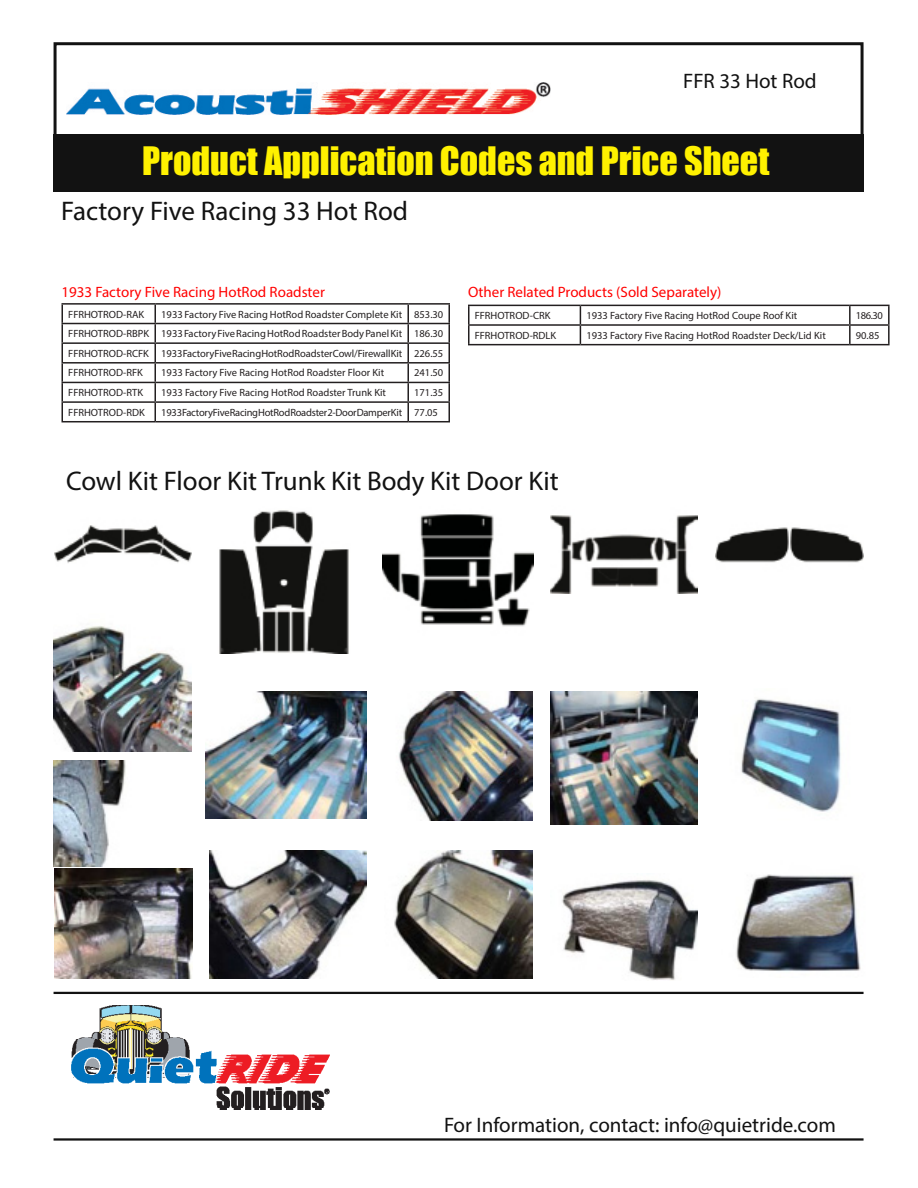
<style>
.page{position:relative;width:918px;height:1188px;background:#fff}
.page>*{position:absolute;margin:0;border:0;box-sizing:border-box;transform-origin:0 0}
.Paragraph_Style4{font:36px "Impact";color:#fff100}
.Paragraph_Style19{font:27px "Myriad Pro";color:#121212}
.Paragraph_Style4-2{font:27px "Myriad Pro";color:#121212}
.Paragraph_Style4-3{font:21px "Myriad Pro";color:#121212}
.Paragraph_Style5{font:15px "Myriad Pro";color:#f00}
.t1{font:10.5px "Myriad Pro";color:#231f20}
.t2{font:10.5px "Myriad Pro";letter-spacing:-.025em;color:#231f20}
</style>
<div class="page">
<div style="left:54px;top:134px;width:810px;height:58px;background:#121212"></div>
<div style="left:54px;top:42px;width:810px;height:145px;border:3px solid #121212"></div>
<hr style="left:54px;top:992px;width:810px;height:2px;background:#121212">
<hr style="left:54px;top:1138px;width:810px;height:3px;background:#121212">
<img style="left:736px;top:874px;width:125px;height:97px">
<img style="left:741px;top:699px;width:100px;height:113px">
<img style="left:55px;top:525px;width:137px;height:38px">
<img style="left:219px;top:510px;width:130px;height:144px">
<img style="left:550px;top:515px;width:148px;height:79px">
<img style="left:383px;top:514px;width:151px;height:113px">
<img style="left:716px;top:527px;width:148px;height:36px">
<img style="left:210px;top:850px;width:157px;height:129px">
<img style="left:394px;top:850px;width:138px;height:129px">
<img style="left:54px;top:761px;width:72px;height:106px">
<img style="left:54px;top:868px;width:139px;height:110px">
<img style="left:561px;top:880px;width:137px;height:100px">
<img style="left:205px;top:692px;width:162px;height:126px">
<img style="left:398px;top:692px;width:134px;height:129px">
<img style="left:54px;top:626px;width:138px;height:126px">
<img style="left:550px;top:692px;width:148px;height:133px">
<hr style="left:62px;top:303px;width:93px;height:2px;background:#231f20">
<hr style="left:155px;top:303px;width:253px;height:2px;background:#231f20">
<hr style="left:408px;top:303px;width:42px;height:2px;background:#231f20">
<hr style="left:62px;top:323px;width:93px;height:1px;background:#231f20">
<hr style="left:155px;top:323px;width:253px;height:1px;background:#231f20">
<hr style="left:408px;top:323px;width:42px;height:1px;background:#231f20">
<hr style="left:62px;top:342px;width:93px;height:2px;background:#231f20">
<hr style="left:155px;top:342px;width:253px;height:2px;background:#231f20">
<hr style="left:408px;top:342px;width:42px;height:2px;background:#231f20">
<hr style="left:62px;top:362px;width:93px;height:2px;background:#231f20">
<hr style="left:155px;top:362px;width:253px;height:2px;background:#231f20">
<hr style="left:408px;top:362px;width:42px;height:2px;background:#231f20">
<hr style="left:62px;top:382px;width:93px;height:1px;background:#231f20">
<hr style="left:155px;top:382px;width:253px;height:1px;background:#231f20">
<hr style="left:408px;top:382px;width:42px;height:1px;background:#231f20">
<hr style="left:62px;top:401px;width:93px;height:2px;background:#231f20">
<svg style="left:62px;top:305px;width:1px;height:116px"></svg>
<hr style="left:155px;top:401px;width:253px;height:2px;background:#231f20">
<svg style="left:154px;top:305px;width:2px;height:116px"></svg>
<hr style="left:408px;top:401px;width:42px;height:2px;background:#231f20">
<svg style="left:407px;top:305px;width:2px;height:116px"></svg>
<svg style="left:448px;top:305px;width:2px;height:116px"></svg>
<hr style="left:62px;top:421px;width:93px;height:1px;background:#231f20">
<hr style="left:155px;top:421px;width:253px;height:1px;background:#231f20">
<hr style="left:408px;top:421px;width:42px;height:1px;background:#231f20">
<hr style="left:468px;top:305px;width:112px;height:1px;background:#231f20">
<hr style="left:580px;top:305px;width:270px;height:1px;background:#231f20">
<hr style="left:850px;top:305px;width:40px;height:1px;background:#231f20">
<hr style="left:468px;top:324px;width:112px;height:2px;background:#231f20">
<svg style="left:468px;top:306px;width:2px;height:38px"></svg>
<hr style="left:580px;top:324px;width:270px;height:2px;background:#231f20">
<svg style="left:580px;top:306px;width:1px;height:38px"></svg>
<hr style="left:850px;top:324px;width:40px;height:2px;background:#231f20">
<svg style="left:849px;top:306px;width:2px;height:38px"></svg>
<svg style="left:888px;top:306px;width:2px;height:38px"></svg>
<hr style="left:468px;top:344px;width:112px;height:1px;background:#231f20">
<hr style="left:580px;top:344px;width:270px;height:1px;background:#231f20">
<hr style="left:850px;top:344px;width:40px;height:1px;background:#231f20">
<img style="left:71px;top:1005px;width:259px;height:105px">
<img style="left:66px;top:83px;width:484px;height:31px">
<p class="Paragraph_Style4-3" style="left:683px;top:68px;width:135px">FFR 33 Hot Rod</p>
<p class="Paragraph_Style4" style="left:142px;top:133px;width:629px">Product Application Codes and Price Sheet</p>
<p class="Paragraph_Style4-2" style="left:61px;top:194px;width:348px">Factory Five Racing 33 Hot Rod</p>
<p class="Paragraph_Style5" style="left:62px;top:283px;width:265px">1933 Factory Five Racing HotRod Roadster</p>
<p class="t1" style="left:68px;top:308px;width:78px">FFRHOTROD-RAK</p>
<p class="t1" style="left:161px;top:308px;width:242px">1933 Factory Five Racing HotRod Roadster Complete Kit</p>
<p class="t1" style="left:414px;top:308px;width:31px">853.30</p>
<p class="t1" style="left:68px;top:327px;width:82px">FFRHOTROD-RBPK</p>
<p class="t1" style="left:161px;top:327px;width:242px">1933 Factory Five Racing HotRod Roadster Body Panel Kit</p>
<p class="t1" style="left:414px;top:327px;width:31px">186.30</p>
<p class="t1" style="left:68px;top:347px;width:82px">FFRHOTROD-RCFK</p>
<p class="t1" style="left:161px;top:347px;width:243px">1933 Factory Five Racing HotRod Roadster Cowl/Firewall Kit</p>
<p class="t1" style="left:414px;top:347px;width:31px">226.55</p>
<p class="t1" style="left:68px;top:366px;width:76px">FFRHOTROD-RFK</p>
<p class="t1" style="left:161px;top:366px;width:224px">1933 Factory Five Racing HotRod Roadster Floor Kit</p>
<p class="t1" style="left:414px;top:366px;width:31px">241.50</p>
<p class="t1" style="left:68px;top:386px;width:76px">FFRHOTROD-RTK</p>
<p class="t1" style="left:161px;top:386px;width:226px">1933 Factory Five Racing HotRod Roadster Trunk Kit</p>
<p class="t1" style="left:414px;top:386px;width:31px">171.35</p>
<p class="t1" style="left:68px;top:406px;width:78px">FFRHOTROD-RDK</p>
<p class="t2" style="left:161px;top:406px;width:242px">1933 Factory Five Racing HotRod Roadster 2-Door Damper Kit</p>
<p class="t1" style="left:414px;top:406px;width:25px">77.05</p>
<p class="Paragraph_Style5" style="left:468px;top:283px;width:255px">Other Related Products (Sold Separately)</p>
<p class="t1" style="left:475px;top:309px;width:77px">FFRHOTROD-CRK</p>
<p class="t1" style="left:586px;top:309px;width:212px">1933 Factory Five Racing HotRod Coupe Roof Kit</p>
<p class="t1" style="left:856px;top:309px;width:29px">186.30</p>
<p class="t1" style="left:475px;top:329px;width:83px">FFRHOTROD-RDLK</p>
<p class="t1" style="left:586px;top:329px;width:241px">1933 Factory Five Racing HotRod Roadster Deck/Lid Kit</p>
<p class="t1" style="left:856px;top:329px;width:25px">90.85</p>
<p class="Paragraph_Style19" style="left:66px;top:465px;width:494px">Cowl Kit Floor Kit Trunk Kit Body Kit Door Kit</p>
<p class="Paragraph_Style4-3" style="left:444px;top:1112px;width:393px">For Information, contact: info@quietride.com</p>
</div>
